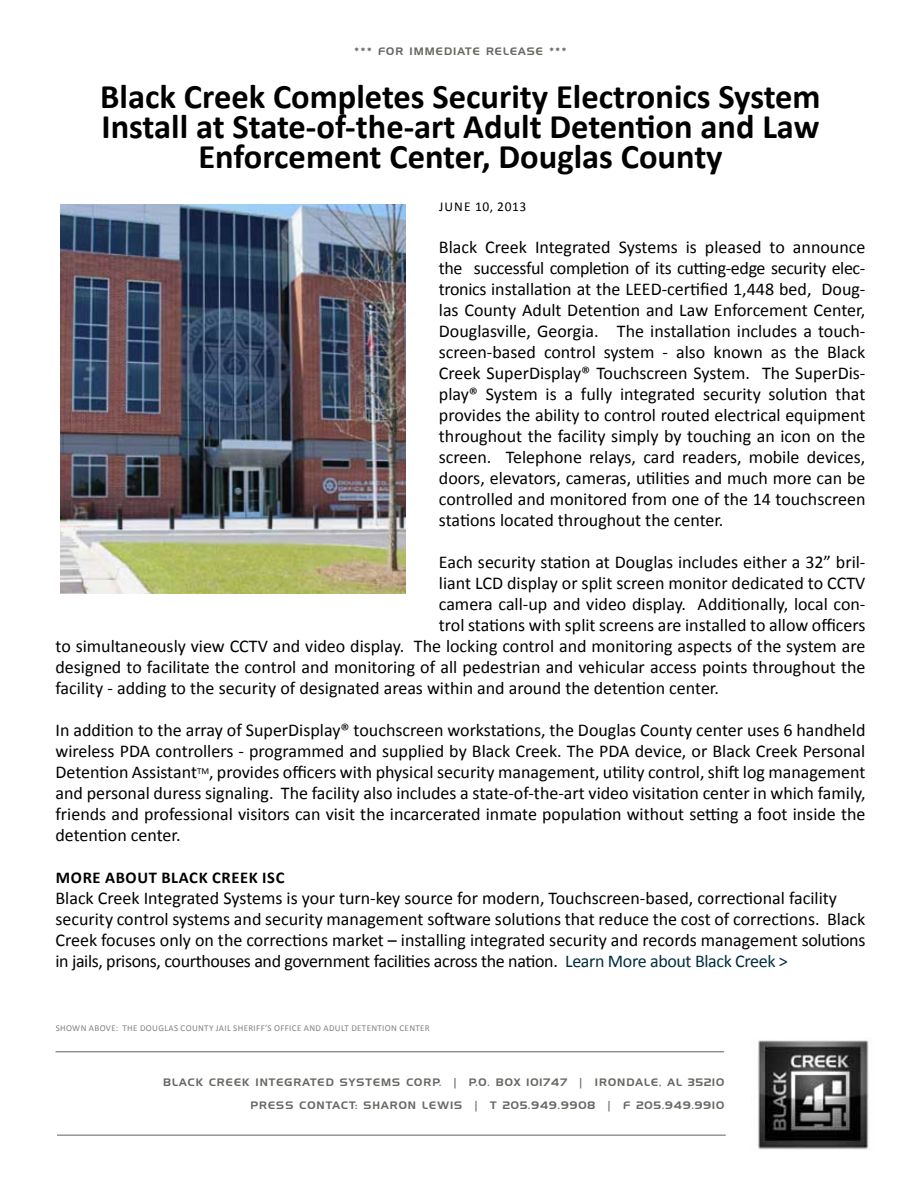
<style>
.page{position:relative;width:918px;height:1188px;background:#fff}
.page>*{position:absolute;margin:0;border:0;box-sizing:border-box;transform-origin:0 0}
.t1{font:700 34.5px "Calibri";color:#000}
.t2{font:18px/21px "Calibri";color:#000;text-align:justify}
.t3{font:700 16.5px "Calibri";letter-spacing:.04em;color:#000}
.t4{font:13.5px "Calibri";letter-spacing:.04em;color:#000}
.t5{font:10.5px "Handel Gothic BT";letter-spacing:.1em;color:#686763}
.t6{font:9px "Calibri";letter-spacing:.04em;color:#808285}
.s1{color:#002d41}
</style>
<div class="page">
<img style="left:60px;top:204px;width:346px;height:390px">
<img style="left:758px;top:1040px;width:111px;height:110px">
<hr style="left:56px;top:1051px;width:668px;height:1px;background:#5f6062">
<hr style="left:57px;top:1135px;width:669px;height:1px;background:#5f6062">
<p class="t5" style="left:354px;top:45px;width:214px">*** FOR IMMEDIATE RELEASE ***</p>
<p class="t1" style="left:100px;top:74px;width:722px">Black Creek Completes Security Electronics System</p>
<p class="t1" style="left:102px;top:104px;width:719px">Install at State-of-the-art Adult Detention and Law</p>
<p class="t1" style="left:198px;top:134px;width:526px">Enforcement Center, Douglas County</p>
<p class="t4" style="left:439px;top:198px;width:89px">JUNE 10, 2013</p>
<p class="t2" style="left:439px;top:237px;width:428px">Black Creek Integrated Systems is pleased to announce the successful completion of its cutting-edge security elec&shy;tronics installation at the LEED-certified 1,448 bed, Doug&shy;las County Adult Detention and Law Enforcement Center, Douglasville, Georgia. The installation includes a touch&shy;screen-based control system - also known as the Black Creek SuperDisplay® Touchscreen System. The SuperDis&shy;play® System is a fully integrated security solution that provides the ability to control routed electrical equipment throughout the facility simply by touching an icon on the screen. Telephone relays, card readers, mobile devices, doors, elevators, cameras, utilities and much more can be controlled and monitored from one of the 14 touchscreen stations located throughout the center.</p>
<p class="t2" style="left:439px;top:552px;width:428px">Each security station at Douglas includes either a 32” bril-</p>
<p class="t2" style="left:439px;top:573px;width:428px">liant LCD display or split screen monitor dedicated to CCTV</p>
<p class="t2" style="left:439px;top:594px;width:428px">camera call-up and video display. Additionally, local con-</p>
<p class="t2" style="left:439px;top:615px;width:428px">trol stations with split screens are installed to allow officers</p>
<p class="t2" style="left:56px;top:636px;width:811px">to simultaneously view CCTV and video display. The locking control and monitoring aspects of the system are</p>
<p class="t2" style="left:56px;top:657px;width:811px">designed to facilitate the control and monitoring of all pedestrian and vehicular access points throughout the</p>
<p class="t2" style="left:56px;top:678px;width:665px">facility - adding to the security of designated areas within and around the detention center.</p>
<p class="t2" style="left:56px;top:720px;width:812px">In addition to the array of SuperDisplay® touchscreen workstations, the Douglas County center uses 6 handheld wireless PDA controllers - programmed and supplied by Black Creek. The PDA device, or Black Creek Personal Detention Assistant<sup>TM</sup>, provides officers with physical security management, utility control, shift log management and personal duress signaling. The facility also includes a state-of-the-art video visitation center in which family, friends and professional visitors can visit the incarcerated inmate population without setting a foot inside the detention center.</p>
<p class="t3" style="left:56px;top:867px;width:230px">MORE ABOUT BLACK CREEK ISC</p>
<p class="t2" style="left:56px;top:888px;width:783px">Black Creek Integrated Systems is your turn-key source for modern, Touchscreen-based, correctional facility</p>
<p class="t2" style="left:56px;top:909px;width:811px">security control systems and security management software solutions that reduce the cost of corrections. Black Creek focuses only on the corrections market – installing integrated security and records management solutions in jails, prisons, courthouses and government facilities across the nation. <span class="s1">Learn More about Black Creek &gt;</span></p>
<p class="t6" style="left:56px;top:1022px;width:376px">SHOWN ABOVE: THE DOUGLAS COUNTY JAIL SHERIFF’S OFFICE AND ADULT DETENTION CENTER</p>
<p class="t5" style="left:163px;top:1076px;width:562px">BLACK CREEK INTEGRATED SYSTEMS CORP. | P.O. BOX 101747 | IRONDALE, AL 35210</p>
<p class="t5" style="left:250px;top:1099px;width:475px">PRESS CONTACT: SHARON LEWIS | T 205.949.9908 | F 205.949.9910</p>
</div>
